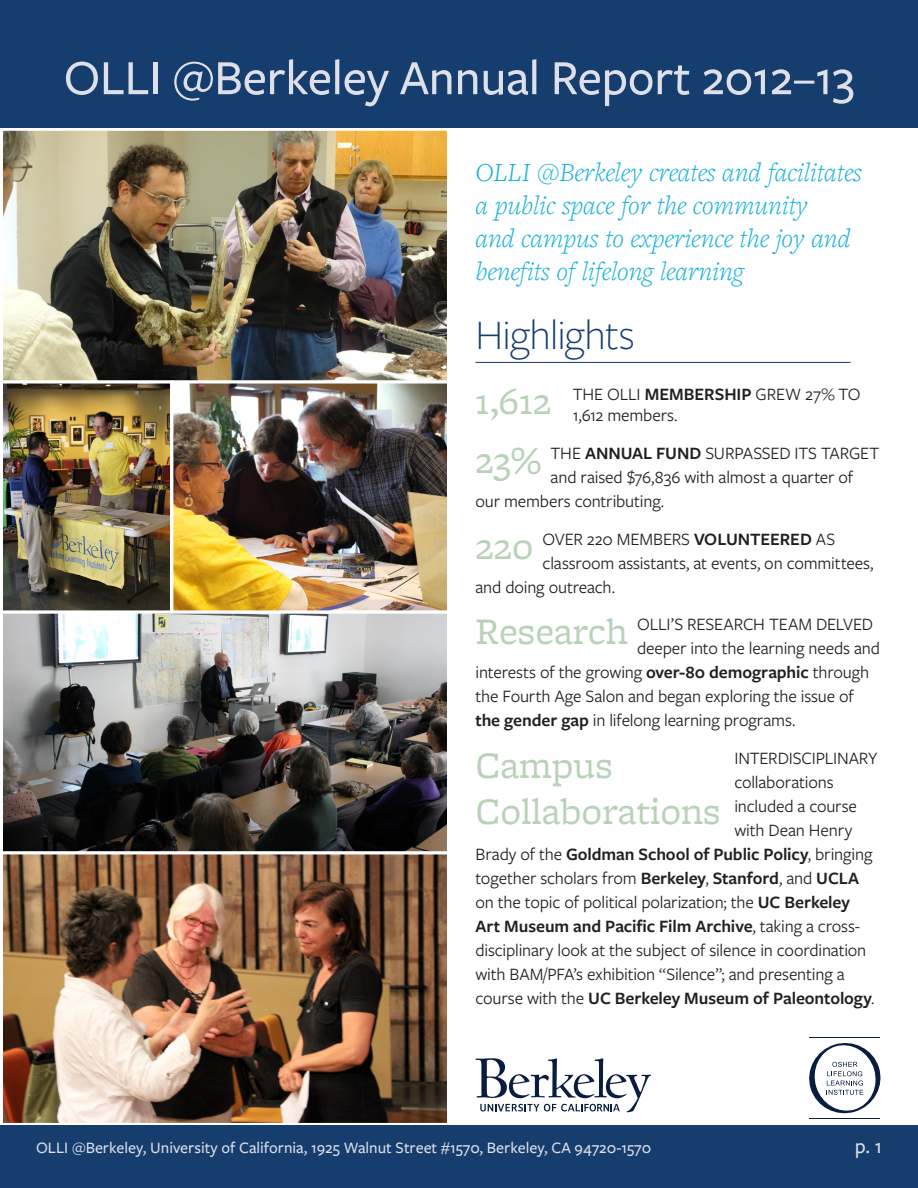
<style>
.page{position:relative;width:918px;height:1188px;background:#fff}
.page>*{position:absolute;margin:0;border:0;box-sizing:border-box;transform-origin:0 0}
.t1{font:500 51px "Freight Sans Pro";letter-spacing:-.01em;color:#dedfe8}
.Sub-section_head{font:300 43.5px "Freight Sans Pro";letter-spacing:-.02em;color:#153d6e}
.section_header{font:39px "Freight Micro Pro";color:#b8d2b7}
.mission{font:italic 300 27px/33px "Freight Text Pro";letter-spacing:-.005em;color:#13b0da}
.body{font:500 21px "Freight Sans Pro";color:#dedfe8}
.Accomplishment{font:18px/21.6px "Freight Sans Pro";letter-spacing:-.01em;color:#231f20}
.Accomplishment-2{font:600 18px "Freight Sans Pro";letter-spacing:-.005em;color:#231f20}
.body-2{font:500 16.5px "Freight Sans Pro";color:#dedfe8}
.s1{font-weight:600}
.s2{font-weight:400}
</style>
<div class="page">
<img style="left:3px;top:615px;width:444px;height:235px">
<img style="left:3px;top:850px;width:444px;height:273px">
<img style="left:3px;top:130px;width:444px;height:249px">
<img style="left:3px;top:379px;width:166px;height:236px">
<img style="left:169px;top:379px;width:278px;height:236px">
<div style="left:0;top:1125px;width:918px;height:63px;background:#153d6e"></div>
<div style="left:0;top:0;width:918px;height:128px;background:#153d6e"></div>
<hr style="left:476px;top:362px;width:374px;height:1px;background:#153d6e">
<hr style="left:810px;top:1037px;width:70px;height:1px;background:#081d3f">
<hr style="left:810px;top:1118px;width:70px;height:1px;background:#081d3f">
<svg style="left:809px;top:1043px;width:71px;height:71px"></svg>
<svg style="left:476px;top:1058px;width:175px;height:54px"></svg>
<h1 class="t1" style="left:64px;top:43px;width:792px">OLLI @Berkeley Annual Report 2012–13</h1>
<p class="mission" style="left:476px;top:155px;width:388px">OLLI @Berkeley creates and facilitates a public space for the community<br>and campus to experience the joy and benefits of lifelong learning</p>
<p class="Sub-section_head" style="left:476px;top:306px;width:161px">Highlights</p>
<p class="Accomplishment" style="left:573px;top:382px;width:289px">THE OLLI <span class="s1">MEMBERSHIP</span> GREW 27% TO<br>1,612 members.</p>
<p class="section_header" style="left:476px;top:374px;width:78px">1,612</p>
<p class="section_header" style="left:476px;top:433px;width:68px">23%</p>
<p class="Accomplishment" style="left:551px;top:442px;width:330px">THE <span class="s1">ANNUAL FUND</span> SURPASSED ITS TARGET</p>
<p class="Accomplishment" style="left:551px;top:466px;width:304px">and raised $76,836 with almost a quarter of</p>
<p class="Accomplishment" style="left:476px;top:490px;width:190px">our members contributing.</p>
<p class="Accomplishment" style="left:543px;top:527px;width:294px">OVER 220 MEMBERS <span class="s1">VOLUNTEERED</span> AS</p>
<p class="Accomplishment" style="left:543px;top:551px;width:332px">classroom assistants, at events, on committees,</p>
<p class="Accomplishment" style="left:476px;top:575px;width:141px">and doing outreach.</p>
<p class="section_header" style="left:476px;top:519px;width:60px">220</p>
<p class="section_header" style="left:476px;top:605px;width:154px">Research</p>
<p class="Accomplishment" style="left:637px;top:613px;width:238px">OLLI’S RESEARCH TEAM DELVED</p>
<p class="Accomplishment" style="left:637px;top:637px;width:244px">deeper into the learning needs and</p>
<p class="Accomplishment" style="left:476px;top:661px;width:395px">interests of the growing <span class="s1">over-80 demographic</span> through</p>
<p class="Accomplishment" style="left:476px;top:685px;width:380px">the Fourth Age Salon and began exploring the issue of</p>
<p class="Accomplishment" style="left:476px;top:709px;width:321px"><span class="s1">the gender gap</span> in lifelong learning programs.</p>
<p class="Accomplishment" style="left:734px;top:746px;width:145px">INTERDISCIPLINARY</p>
<p class="Accomplishment" style="left:734px;top:770px;width:101px">collaborations</p>
<p class="Accomplishment" style="left:734px;top:794px;width:124px">included a course</p>
<p class="Accomplishment" style="left:734px;top:818px;width:119px">with Dean Henry</p>
<p class="Accomplishment-2" style="left:476px;top:841px;width:398px"><span class="s2">Brady of the</span> Goldman School of Public Policy<span class="s2">, bringing</span></p>
<p class="Accomplishment" style="left:476px;top:866px;width:385px">together scholars from <span class="s1">Berkeley</span>, <span class="s1">Stanford</span>, and <span class="s1">UCLA</span></p>
<p class="Accomplishment" style="left:476px;top:890px;width:376px">on the topic of political polarization; the <span class="s1">UC Berkeley</span></p>
<p class="Accomplishment-2" style="left:476px;top:913px;width:386px">Art Museum and Pacific Film Archive<span class="s2">, taking a cross-</span></p>
<p class="Accomplishment" style="left:476px;top:938px;width:392px">disciplinary look at the subject of silence in coordination</p>
<p class="Accomplishment" style="left:476px;top:962px;width:371px">with BAM/PFA’s exhibition “Silence”; and presenting a</p>
<p class="Accomplishment-2" style="left:476px;top:985px;width:401px"><span class="s2">course with the</span> UC Berkeley Museum of Paleontology<span class="s2">.</span></p>
<p class="section_header" style="left:476px;top:738px;width:139px">Campus</p>
<p class="section_header" style="left:476px;top:785px;width:247px">Collaborations</p>
<p class="body-2" style="left:36px;top:1136px;width:617px">OLLI @Berkeley, University of California, 1925 Walnut Street #1570, Berkeley, CA 94720-1570</p>
<p class="body" style="left:855px;top:1132px;width:29px">p. 1</p>
</div>
